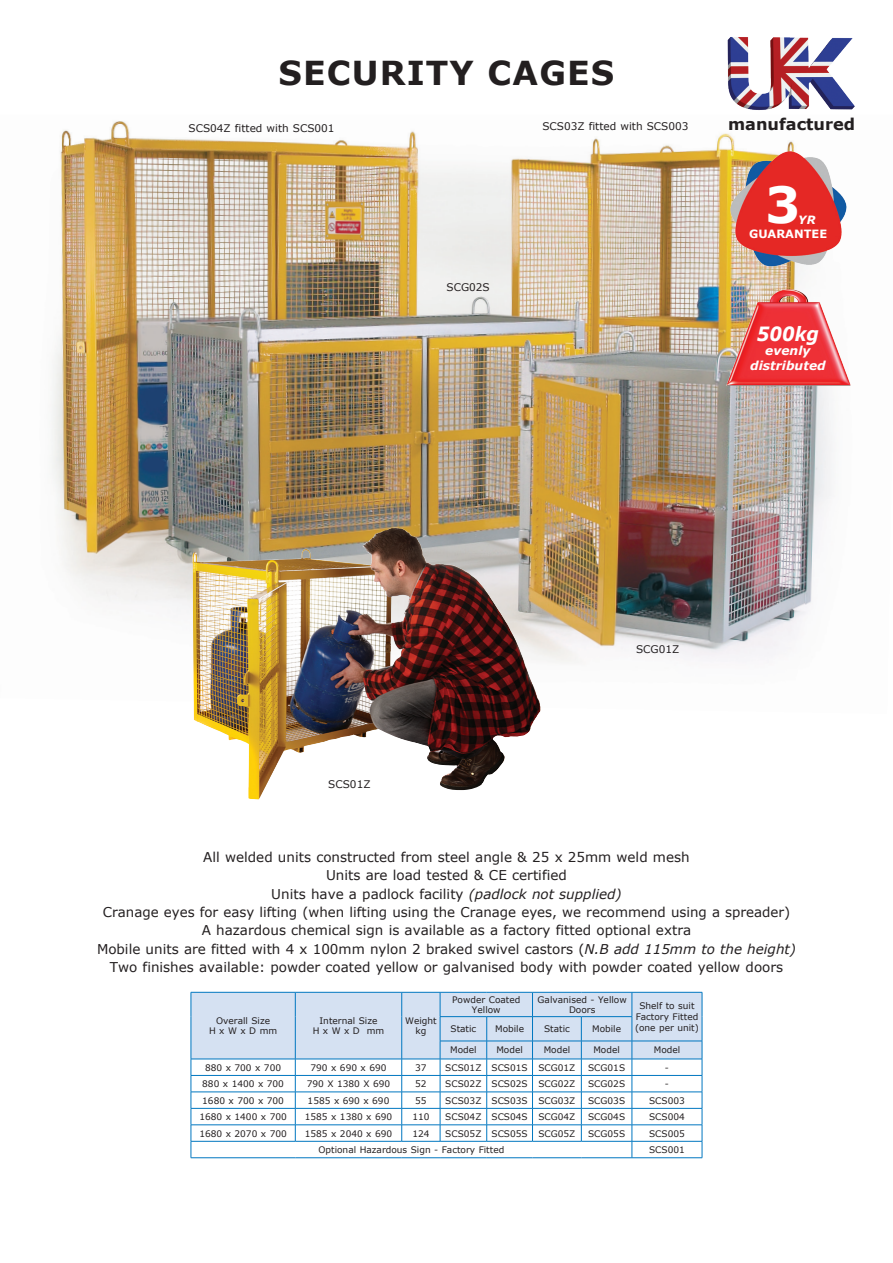
<style>
.page{position:relative;width:893px;height:1263px;background:#fff}
.page>*{position:absolute;margin:0;border:0;box-sizing:border-box;transform-origin:0 0}
.t1{font:700 49.8px "Verdana";color:#fff}
.t2{font:700 33px "Verdana";letter-spacing:.035em;color:#231f20}
.t3{font:italic 700 19.65px "Verdana";color:#fff;scale:.9 1}
.t4{font:700 16.2px "Verdana";color:#231f20}
.t5{font:13.5px "Verdana";color:#231f20}
.t6{font:italic 700 12.3px/14.7px "Verdana";color:#fff;text-align:center}
.t7{font:700 11.4px "Verdana";color:#fff}
.t8{font:italic 700 11.4px "Verdana";color:#fff}
.t9{font:10.5px "Verdana";color:#231f20}
.t10{font:9px/10.8px "Verdana";color:#231f20;text-align:center}
.s1{font-style:italic}
</style>
<div class="page">
<img style="left:52px;top:121px;width:781px;height:542px">
<img style="left:727px;top:37px;width:128px;height:73px">
<img style="left:725px;top:147px;width:122px;height:124px">
<img style="left:721px;top:287px;width:130px;height:146px">
<hr style="left:191px;top:1157px;width:104px;height:1px;background:#0077c0">
<hr style="left:295px;top:1157px;width:107px;height:1px;background:#0077c0">
<hr style="left:402px;top:1157px;width:38px;height:1px;background:#0077c0">
<hr style="left:440px;top:1157px;width:47px;height:1px;background:#0077c0">
<hr style="left:487px;top:1157px;width:45px;height:1px;background:#0077c0">
<hr style="left:532px;top:1157px;width:49px;height:1px;background:#0077c0">
<hr style="left:581px;top:1157px;width:51px;height:1px;background:#0077c0">
<svg style="left:191px;top:992px;width:512px;height:165px"></svg>
<hr style="left:632px;top:1157px;width:70px;height:1px;background:#0077c0">
<img style="left:190px;top:523px;width:351px;height:277px">
<p class="t2" style="left:279px;top:49px;width:337px">SECURITY CAGES</p>
<p class="t9" style="left:189px;top:121px;width:148px">SCS04Z fitted with SCS001</p>
<p class="t9" style="left:542px;top:118px;width:148px">SCS03Z fitted with SCS003</p>
<p class="t9" style="left:446px;top:280px;width:45px">SCG02S</p>
<p class="t4" style="left:728px;top:113px;width:129px">manufactured</p>
<p class="t1" style="left:765px;top:170px;width:37px">3</p>
<p class="t8" style="left:798px;top:212px;width:19px">YR</p>
<p class="t7" style="left:749px;top:226px;width:80px">GUARANTEE</p>
<p class="t3" style="left:757px;top:320px;width:70px">500kg</p>
<p class="t6" style="left:750px;top:343px;width:77px">evenly distributed</p>
<p class="t9" style="left:328px;top:777px;width:44px">SCS01Z</p>
<p class="t9" style="left:636px;top:642px;width:45px">SCG01Z</p>
<p class="t5" style="left:203px;top:848px;width:488px">All welded units constructed from steel angle &amp; 25 x 25mm weld mesh</p>
<p class="t5" style="left:326px;top:866px;width:242px">Units are load tested &amp; CE certified</p>
<p class="t5" style="left:271px;top:884px;width:352px">Units have a padlock facility <span class="s1">(padlock not supplied)</span></p>
<p class="t5" style="left:103px;top:903px;width:689px">Cranage eyes for easy lifting (when lifting using the Cranage eyes, we recommend using a spreader)</p>
<p class="t5" style="left:202px;top:921px;width:491px">A hazardous chemical sign is available as a factory fitted optional extra</p>
<p class="t5" style="left:97px;top:939px;width:700px">Mobile units are fitted with 4 x 100mm nylon 2 braked swivel castors (<span class="s1">N.B add 115mm to the height)</span></p>
<p class="t5" style="left:110px;top:958px;width:675px">Two finishes available: powder coated yellow or galvanised body with powder coated yellow doors</p>
<p class="t10" style="left:216px;top:1015px;width:56px">Overall Size</p>
<p class="t10" style="left:209px;top:1026px;width:70px">H x W x D mm</p>
<p class="t10" style="left:319px;top:1015px;width:59px">Internal Size</p>
<p class="t10" style="left:313px;top:1026px;width:73px">H x W x D mm</p>
<p class="t10" style="left:405px;top:1015px;width:33px">Weight</p>
<p class="t10" style="left:415px;top:1026px;width:12px">kg</p>
<p class="t10" style="left:452px;top:994px;width:70px">Powder Coated<br>Yellow</p>
<p class="t10" style="left:538px;top:994px;width:91px">Galvanised - Yellow<br>Doors</p>
<p class="t10" style="left:639px;top:1000px;width:57px">Shelf to suit</p>
<p class="t10" style="left:636px;top:1011px;width:64px">Factory Fitted</p>
<p class="t10" style="left:450px;top:1023px;width:27px">Static</p>
<p class="t10" style="left:495px;top:1023px;width:30px">Mobile</p>
<p class="t10" style="left:544px;top:1023px;width:27px">Static</p>
<p class="t10" style="left:592px;top:1023px;width:30px">Mobile</p>
<p class="t10" style="left:635px;top:1022px;width:65px">(one per unit)</p>
<p class="t10" style="left:450px;top:1045px;width:28px">Model</p>
<p class="t10" style="left:496px;top:1045px;width:28px">Model</p>
<p class="t10" style="left:544px;top:1045px;width:28px">Model</p>
<p class="t10" style="left:593px;top:1045px;width:28px">Model</p>
<p class="t10" style="left:654px;top:1045px;width:28px">Model</p>
<p class="t10" style="left:205px;top:1062px;width:78px">880 x 700 x 700</p>
<p class="t10" style="left:310px;top:1062px;width:78px">790 x 690 x 690</p>
<p class="t10" style="left:415px;top:1062px;width:13px">37</p>
<p class="t10" style="left:445px;top:1062px;width:38px">SCS01Z</p>
<p class="t10" style="left:491px;top:1062px;width:38px">SCS01S</p>
<p class="t10" style="left:538px;top:1062px;width:39px">SCG01Z</p>
<p class="t10" style="left:588px;top:1062px;width:39px">SCG01S</p>
<p class="t10" style="left:665px;top:1062px;width:6px">-</p>
<p class="t10" style="left:202px;top:1078px;width:83px">880 x 1400 x 700</p>
<p class="t10" style="left:307px;top:1078px;width:85px">790 X 1380 X 690</p>
<p class="t10" style="left:415px;top:1078px;width:13px">52</p>
<p class="t10" style="left:445px;top:1078px;width:38px">SCS02Z</p>
<p class="t10" style="left:491px;top:1078px;width:38px">SCS02S</p>
<p class="t10" style="left:538px;top:1078px;width:39px">SCG02Z</p>
<p class="t10" style="left:588px;top:1078px;width:39px">SCG02S</p>
<p class="t10" style="left:665px;top:1078px;width:6px">-</p>
<p class="t10" style="left:202px;top:1095px;width:83px">1680 x 700 x 700</p>
<p class="t10" style="left:308px;top:1095px;width:83px">1585 x 690 x 690</p>
<p class="t10" style="left:415px;top:1095px;width:13px">55</p>
<p class="t10" style="left:445px;top:1095px;width:38px">SCS03Z</p>
<p class="t10" style="left:491px;top:1095px;width:38px">SCS03S</p>
<p class="t10" style="left:538px;top:1095px;width:39px">SCG03Z</p>
<p class="t10" style="left:588px;top:1095px;width:39px">SCG03S</p>
<p class="t10" style="left:649px;top:1095px;width:37px">SCS003</p>
<p class="t10" style="left:199px;top:1111px;width:89px">1680 x 1400 x 700</p>
<p class="t10" style="left:305px;top:1111px;width:89px">1585 x 1380 x 690</p>
<p class="t10" style="left:412px;top:1111px;width:19px">110</p>
<p class="t10" style="left:445px;top:1111px;width:38px">SCS04Z</p>
<p class="t10" style="left:491px;top:1111px;width:38px">SCS04S</p>
<p class="t10" style="left:538px;top:1111px;width:39px">SCG04Z</p>
<p class="t10" style="left:588px;top:1111px;width:39px">SCG04S</p>
<p class="t10" style="left:649px;top:1111px;width:37px">SCS004</p>
<p class="t10" style="left:199px;top:1128px;width:89px">1680 x 2070 x 700</p>
<p class="t10" style="left:305px;top:1128px;width:89px">1585 x 2040 x 690</p>
<p class="t10" style="left:412px;top:1128px;width:19px">124</p>
<p class="t10" style="left:445px;top:1128px;width:38px">SCS05Z</p>
<p class="t10" style="left:491px;top:1128px;width:38px">SCS05S</p>
<p class="t10" style="left:538px;top:1128px;width:39px">SCG05Z</p>
<p class="t10" style="left:588px;top:1128px;width:39px">SCG05S</p>
<p class="t10" style="left:649px;top:1128px;width:37px">SCS005</p>
<p class="t10" style="left:318px;top:1144px;width:187px">Optional Hazardous Sign - Factory Fitted</p>
<p class="t10" style="left:649px;top:1144px;width:37px">SCS001</p>
</div>
